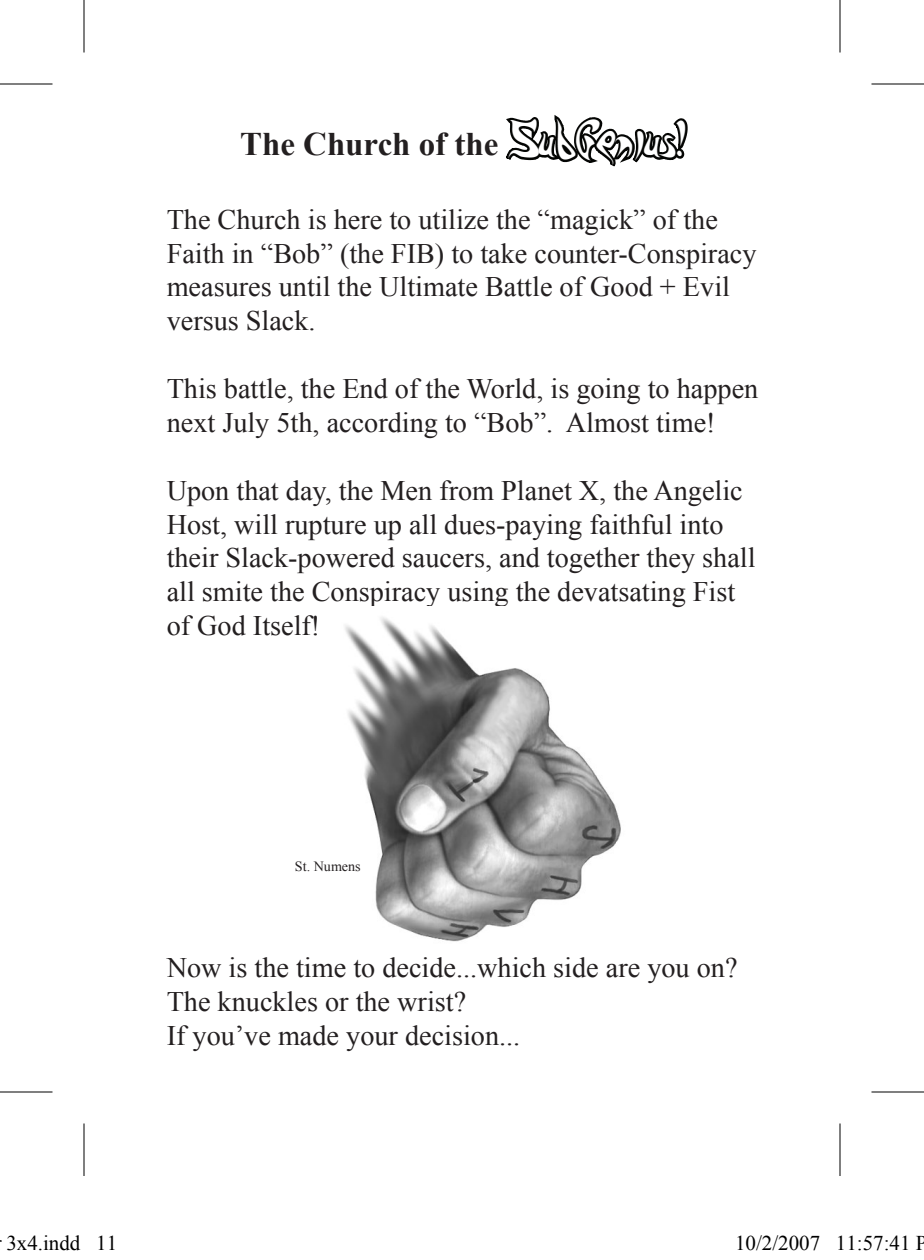
<style>
.page{position:relative;width:924px;height:1260px;background:#fff}
.page>*{position:absolute;margin:0;border:0;box-sizing:border-box;transform-origin:0 0}
.t1{font:700 32.9px "Times New Roman";color:#231f20}
.t2{font:28.35px/33.9px "Times New Roman";color:#231f20}
.t3{font:21px "Times New Roman";color:#000}
.t4{font:14px "Times New Roman";color:#231f20}
.s1{font-family:"Barbed Ink";font-weight:400;font-size:39.55px;color:#fff}
</style>
<div class="page">
<svg style="left:506px;top:115px;width:182px;height:52px"></svg>
<img style="left:345px;top:617px;width:276px;height:325px">
<hr style="left:0;top:83px;width:52px;height:2px;background:#000">
<hr style="left:872px;top:83px;width:52px;height:2px;background:#000">
<hr style="left:0;top:1091px;width:52px;height:2px;background:#000">
<hr style="left:872px;top:1091px;width:52px;height:2px;background:#000">
<hr style="left:83px;top:0;width:2px;height:52px;background:#000">
<hr style="left:83px;top:1124px;width:2px;height:52px;background:#000">
<hr style="left:839px;top:0;width:2px;height:52px;background:#000">
<hr style="left:839px;top:1124px;width:2px;height:52px;background:#000">
<p class="t1" style="left:240px;top:121px;width:448px">The Church of the <span class="s1">SubGenius!</span></p>
<p class="t2" style="left:167px;top:202px;width:591px">The Church is here to utilize the “magick” of the Faith in “Bob” (the FIB) to take counter-Conspiracy measures until the Ultimate Battle of Good + Evil versus Slack.</p>
<p class="t2" style="left:167px;top:371px;width:593px">This battle, the End of the World, is going to happen next July 5th, according to “Bob”. Almost time!</p>
<p class="t2" style="left:167px;top:473px;width:590px">Upon that day, the Men from Planet X, the Angelic Host, will rupture up all dues-paying faithful into their Slack-powered saucers, and together they shall all smite the Conspiracy using the devatsating Fist of God Itself!</p>
<p class="t4" style="left:295px;top:857px;width:67px">St. Numens</p>
<p class="t2" style="left:167px;top:950px;width:572px">Now is the time to decide...which side are you on?</p>
<p class="t2" style="left:167px;top:984px;width:301px">The knuckles or the wrist?</p>
<p class="t2" style="left:167px;top:1018px;width:355px">If you’ve made your decision...</p>
<p class="t3" style="left:6px;top:1228px;width:112px">3x4.indd 11</p>
<p class="t3" style="left:735px;top:1228px;width:194px">10/2/2007 11:57:41 P</p>
</div>
